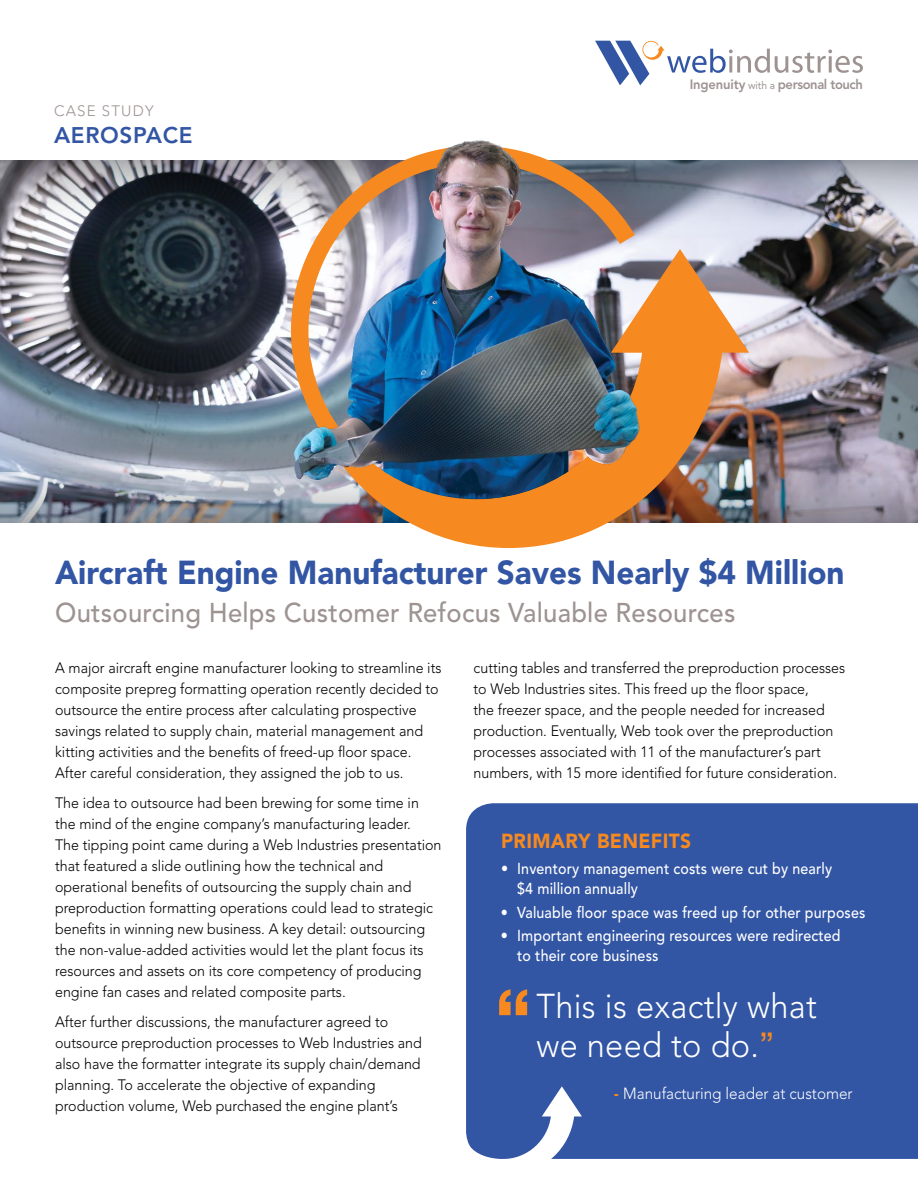
<style>
.page{position:relative;width:918px;height:1188px;background:#fff}
.page>*{position:absolute;margin:0;border:0;box-sizing:border-box;transform-origin:0 0}
.t1{font:800 71.85px "Helvetica Neue LT Std";color:#f6891f}
.t2{font:300 34.2px/39px "Avenir LT Std";letter-spacing:.01em;color:#fff;scale:.95 1}
.t3{font:900 33px "Avenir LT Std";color:#3255a4;scale:.95 1}
.t4{font:500 27px "Avenir LT Std";letter-spacing:.01em;color:#9d9391;scale:.95 1}
.t5{font:800 22.5px "Avenir LT Std";letter-spacing:.03em;color:#3255a4}
.t6{font:900 20.25px "Avenir LT Std";letter-spacing:.02em;color:#f6891f;scale:.95 1}
.t7{font:300 16.05px "Avenir LT Std";color:#fff;scale:.95 1}
.t8{font:500 15.75px/20.1px "Avenir LT Std";letter-spacing:.01em;color:#fff;scale:.9 1}
.t9{font:300 15px/21px "Avenir LT Std";color:#000;scale:.95 1}
.t10{font:300 15px "Avenir LT Std";letter-spacing:.08em;color:#9d9391}
.t11{font:800 13.5px "Avenir LT Std";letter-spacing:-.03em;color:#9d9391;scale:.96 1}
.s1{font-weight:400;font-size:10.65px}
.s2{font-family:"Helvetica Neue";font-weight:400;color:#f6891f}
.s3{font-weight:900;color:#f6891f}
</style>
<div class="page">
<div style="left:0;top:158px;width:918px;height:365px;background:#000;opacity:.65"></div>
<svg style="left:595px;top:41px;width:268px;height:44px"></svg>
<img style="left:675px;top:249px;width:74px;height:274px">
<img style="left:275px;top:140px;width:400px;height:408px">
<div style="left:466px;top:803px;width:452px;height:356px;background:#3255a4"></div>
<svg style="left:466px;top:1086px;width:116px;height:73px"></svg>
<p class="t10" style="left:54px;top:102px;width:101px">CASE STUDY</p>
<h3 class="t5" style="left:54px;top:122px;width:140px">AEROSPACE</h3>
<p class="t11" style="left:690px;top:76px;width:182px">Ingenuity <span class="s1">with a</span> personal touch</p>
<h3 class="t3" style="left:55px;top:552px;width:833px">Aircraft Engine Manufacturer Saves Nearly $4 Million</h3>
<h3 class="t4" style="left:55px;top:597px;width:718px">Outsourcing Helps Customer Refocus Valuable Resources</h3>
<p class="t9" style="left:55px;top:658px;width:408px">A major aircraft engine manufacturer looking to streamline its composite prepreg formatting operation recently decided to outsource the entire process after calculating prospective savings related to supply chain, material management and kitting activities and the benefits of freed-up floor space.<br>After careful consideration, they assigned the job to us.</p>
<p class="t9" style="left:55px;top:793px;width:408px">The idea to outsource had been brewing for some time in the mind of the engine company’s manufacturing leader.<br>The tipping point came during a Web Industries presentation that featured a slide outlining how the technical and operational benefits of outsourcing the supply chain and preproduction formatting operations could lead to strategic benefits in winning new business. A key detail: outsourcing the non-value-added activities would let the plant focus its resources and assets on its core competency of producing engine fan cases and related composite parts.</p>
<p class="t9" style="left:55px;top:1012px;width:388px">After further discussions, the manufacturer agreed to outsource preproduction processes to Web Industries and also have the formatter integrate its supply chain/demand planning. To accelerate the objective of expanding production volume, Web purchased the engine plant’s</p>
<p class="t9" style="left:474px;top:658px;width:393px">cutting tables and transferred the preproduction processes to Web Industries sites. This freed up the floor space,<br>the freezer space, and the people needed for increased production. Eventually, Web took over the preproduction processes associated with 11 of the manufacturer’s part numbers, with 15 more identified for future consideration.</p>
<h3 class="t6" style="left:501px;top:828px;width:202px">PRIMARY BENEFITS</h3>
<p class="t8" style="left:517px;top:859px;width:351px;text-indent:-16px">• Inventory management costs were cut by nearly $4 million annually</p>
<p class="t8" style="left:501px;top:903px;width:406px">• Valuable floor space was freed up for other purposes</p>
<p class="t8" style="left:517px;top:926px;width:361px;text-indent:-16px">• Important engineering resources were redirected to their core business</p>
<h1 class="t1" style="left:495px;top:972px;width:37px">“</h1>
<h2 class="t2" style="left:536px;top:987px;width:297px">This is exactly what we need to do.<span class="s2">”</span></h2>
<p class="t7" style="left:614px;top:1084px;width:253px"><span class="s3">-</span> Manufacturing leader at customer</p>
</div>
